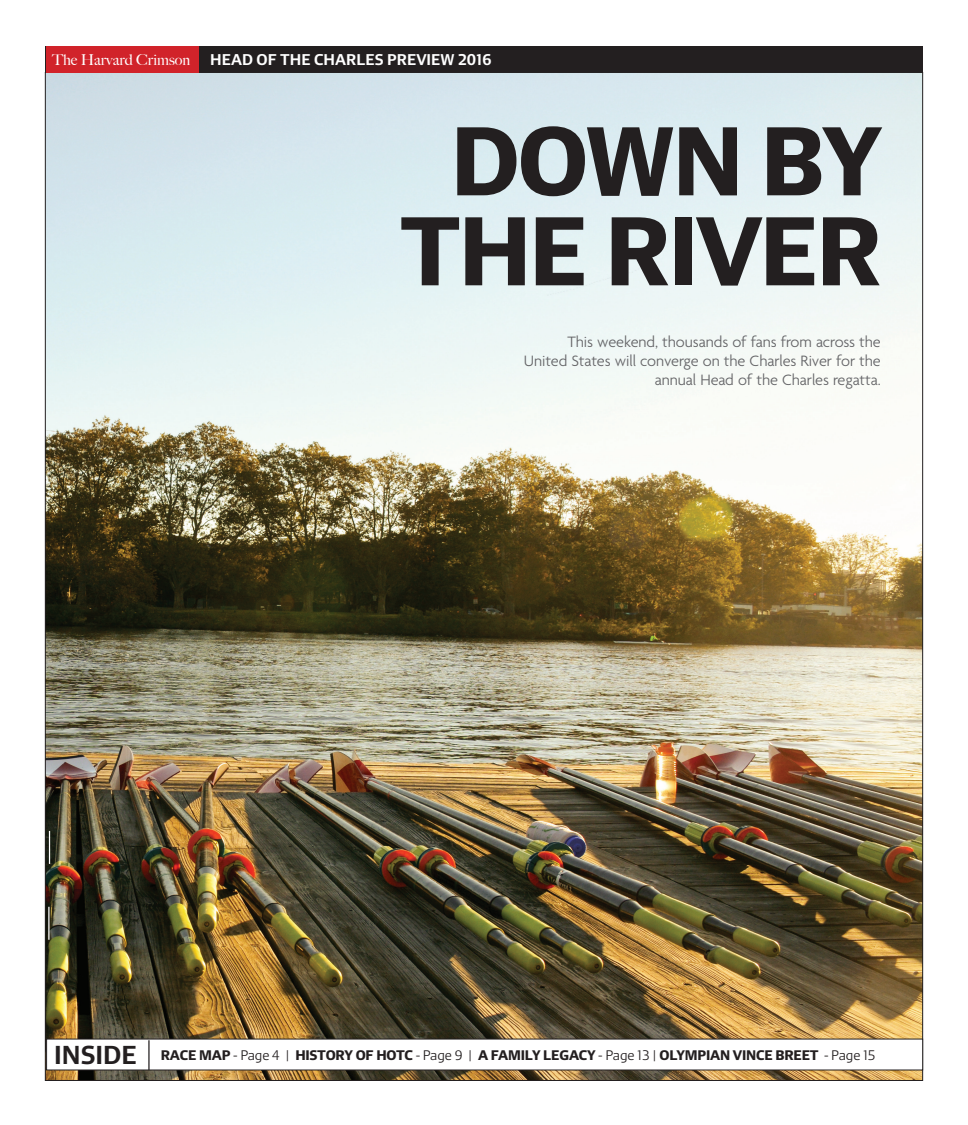
<style>
.page{position:relative;width:968px;height:1125px;background:#fff}
.page>*{position:absolute;margin:0;border:0;box-sizing:border-box;transform-origin:0 0}
.t1{font:700 93.75px/90px "Sueca Sans";letter-spacing:-.025em;color:#231f20;text-align:center}
.t2{font:300 16.25px/18.8px "Agenda";letter-spacing:-.005em;color:#636366;text-align:right}
.t3{font:600 15px "Sueca Sans";color:#fff}
.t4{font:500 15px "Big Caslon";color:#fff}
.t5{font:700 13.38px "Sueca Sans";letter-spacing:-.015em;color:#231f20}
.s1{font-weight:600;font-size:25px}
.s2{font-weight:300}
</style>
<div class="page">
<img style="left:47px;top:74px;width:873px;height:1005px">
<hr style="left:49px;top:831px;width:1px;height:33px;background:#fff">
<hr style="left:48px;top:907px;width:1px;height:33px;background:#fff">
<div style="left:46px;top:47px;width:876px;height:25px;background:#231f20"></div>
<div style="left:46px;top:46px;width:152px;height:26px;background:#d1232a"></div>
<div style="left:47px;top:1039px;width:875px;height:31px;background:#fff"></div>
<hr style="left:148px;top:1040px;width:1px;height:30px;background:#231f20">
<p class="t4" style="left:52px;top:51px;width:140px">The Harvard Crimson</p>
<p class="t3" style="left:210px;top:50px;width:283px">HEAD OF THE CHARLES PREVIEW 2016</p>
<h1 class="t1" style="left:399px;top:116px;width:484px">DOWN BY<br>THE RIVER</h1>
<p class="t2" style="left:524px;top:333px;width:358px">This weekend, thousands of fans from across the<br>United States will converge on the Charles River for the annual Head of the Charles regatta.</p>
<p class="t5" style="left:54px;top:1047px;width:822px"><span class="s1">INSIDE</span> RACE MAP <span class="s2">- Page 4 |</span> HISTORY OF HOTC <span class="s2">- Page 9 |</span> A FAMILY LEGACY <span class="s2">- Page 13 |</span> OLYMPIAN VINCE BREET <span class="s2">- Page 15</span></p>
</div>
